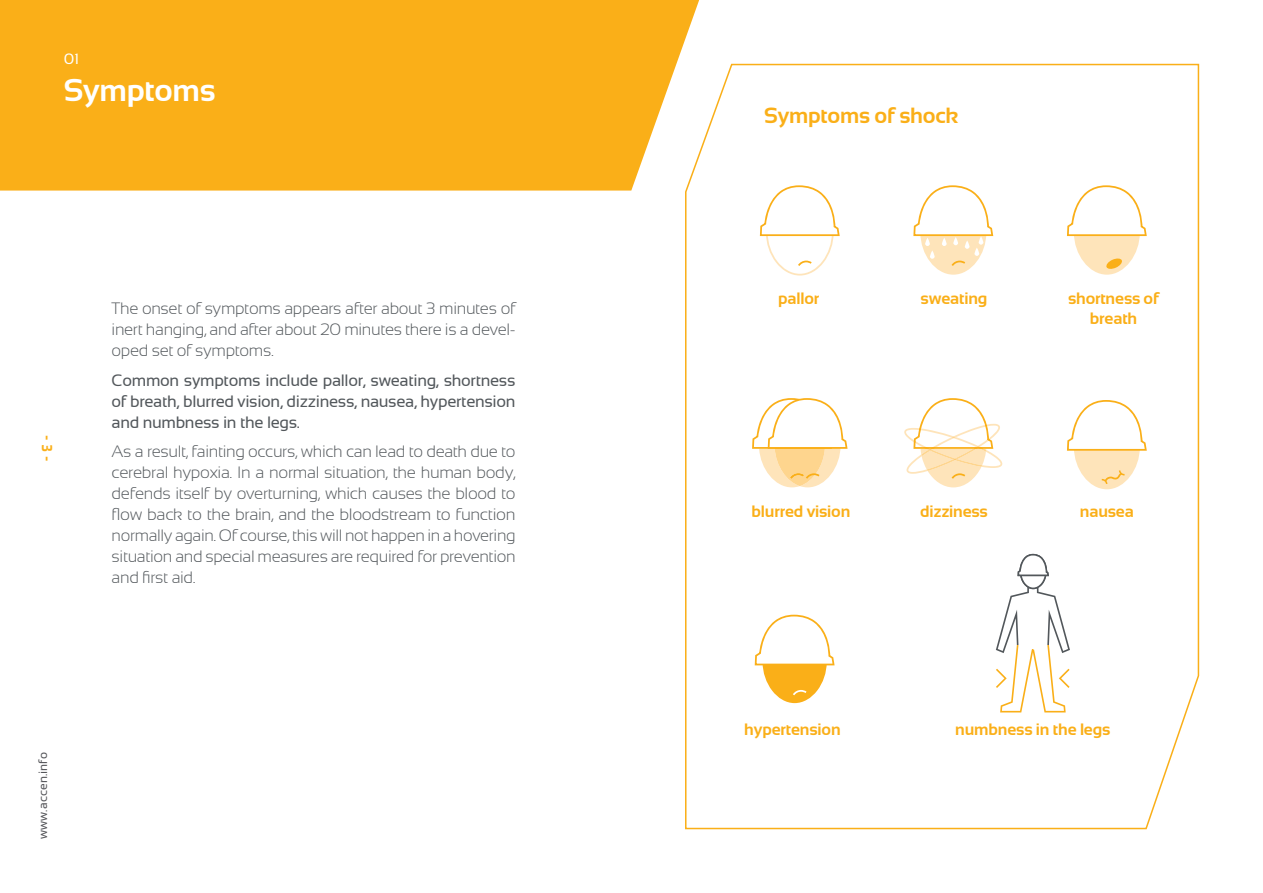
<style>
.page{position:relative;width:1263px;height:893px;background:#fff}
.page>*{position:absolute;margin:0;border:0;box-sizing:border-box;transform-origin:0 0}
.t1{font:700 31.5px "Sansation";letter-spacing:-.01em;color:#fff}
.t2{font:700 22.05px "Sansation";letter-spacing:-.01em;color:#faaf18}
.t3{font:300 16.5px/21px "Sansation";letter-spacing:-.02em;color:#52575b;text-align:justify}
.t4{font:16.5px/21px "Sansation";letter-spacing:-.02em;color:#52575b;text-align:justify}
.t5{font:700 16.5px/19.8px "Sansation";letter-spacing:-.01em;color:#faaf18;text-align:center}
.t6{font:15px "Accen";color:#faaf18}
.t7{font:15px "Sansation";color:#fff}
.t8{font:12px "Sansation";letter-spacing:.01em;color:#55565a}
</style>
<div class="page">
<div style="left:0;top:0;width:699px;height:191px;background:#faaf18"></div>
<svg style="left:684px;top:63px;width:516px;height:767px"></svg>
<svg style="left:755px;top:615px;width:79px;height:90px"></svg>
<svg style="left:752px;top:398px;width:95px;height:89px"></svg>
<svg style="left:760px;top:185px;width:80px;height:91px"></svg>
<svg style="left:913px;top:185px;width:80px;height:90px"></svg>
<div style="left:974px;top:248px;width:5px;height:8px;background:#fff;border-radius:2px"></div>
<svg style="left:1067px;top:185px;width:80px;height:90px"></svg>
<svg style="left:904px;top:398px;width:98px;height:89px"></svg>
<svg style="left:996px;top:554px;width:74px;height:158px"></svg>
<svg style="left:1067px;top:400px;width:80px;height:89px"></svg>
<p class="t7" style="left:64px;top:50px;width:17px">01</p>
<h1 class="t1" style="left:64px;top:73px;width:153px">Symptoms</h1>
<p class="t6" style="left:56px;top:435px;width:28px;rotate:90deg">- 3 -</p>
<p class="t3" style="left:112px;top:298px;width:405px">The onset of symptoms appears after about 3 minutes of inert hanging, and after about 20 minutes there is a devel&shy;oped set of symptoms.</p>
<p class="t4" style="left:112px;top:369px;width:405px">Common symptoms include pallor, sweating, shortness of breath, blurred vision, dizziness, nausea, hypertension and numbness in the legs.</p>
<p class="t3" style="left:112px;top:441px;width:405px">As a result, fainting occurs, which can lead to death due to cerebral hypoxia. In a normal situation, the human body, defends itself by overturning, which causes the blood to flow back to the brain, and the bloodstream to function normally again. Of course, this will not happen in a hovering situation and special measures are required for prevention and first aid.</p>
<p class="t8" style="left:36px;top:839px;width:88px;rotate:-90deg">www.accen.info</p>
<h2 class="t2" style="left:764px;top:103px;width:196px">Symptoms of shock</h2>
<p class="t5" style="left:778px;top:288px;width:43px">pallor</p>
<p class="t5" style="left:920px;top:288px;width:68px">sweating</p>
<p class="t5" style="left:1068px;top:288px;width:92px">shortness of breath</p>
<p class="t5" style="left:752px;top:502px;width:100px">blurred vision</p>
<p class="t5" style="left:920px;top:502px;width:69px">dizziness</p>
<p class="t5" style="left:1080px;top:502px;width:56px">nausea</p>
<p class="t5" style="left:744px;top:720px;width:98px">hypertension</p>
<p class="t5" style="left:955px;top:720px;width:157px">numbness in the legs</p>
</div>
